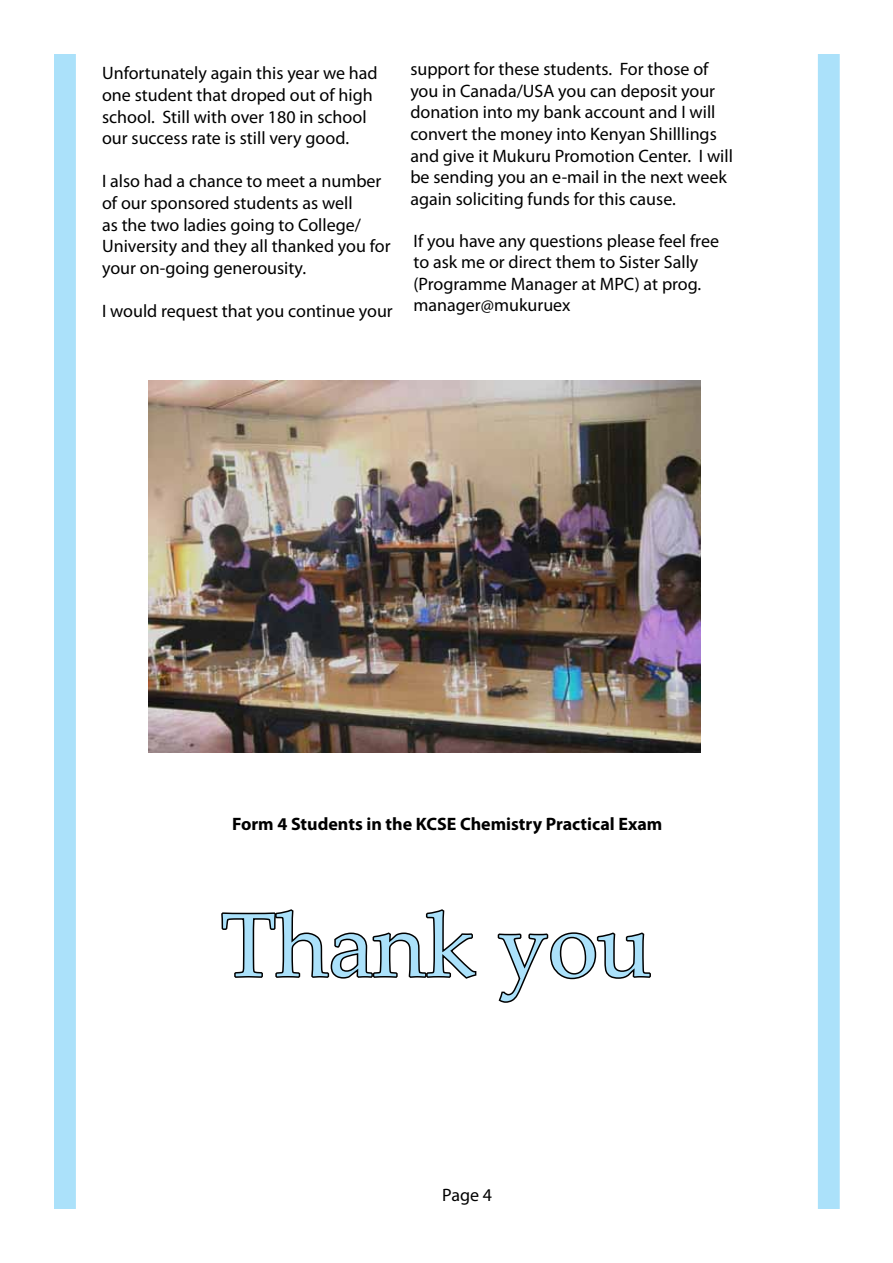
<style>
.page{position:relative;width:893px;height:1263px;background:#fff}
.page>*{position:absolute;margin:0;border:0;box-sizing:border-box;transform-origin:0 0}
.t1{font:90px "Palatino Linotype";color:#abe1fa}
.t2{font:18px/21.6px "Myriad Pro";color:#000}
.t3{font:700 18px "Myriad Pro";color:#000}
</style>
<div class="page">
<div style="left:54px;top:54px;width:22px;height:1155px;background:#abe1fa"></div>
<div style="left:818px;top:54px;width:22px;height:1155px;background:#abe1fa;border:2px solid #abe1fa"></div>
<svg style="left:221px;top:909px;width:256px;height:70px"></svg>
<svg style="left:497px;top:932px;width:154px;height:71px"></svg>
<img style="left:149px;top:381px;width:551px;height:372px">
<p class="t2" style="left:102px;top:62px;width:277px">Unfortunately again this year we had one student that droped out of high school. Still with over 180 in school our success rate is still very good.</p>
<p class="t2" style="left:102px;top:170px;width:290px">I also had a chance to meet a number of our sponsored students as well<br>as the two ladies going to College/ University and they all thanked you for your on-going generousity.</p>
<p class="t2" style="left:102px;top:300px;width:292px">I would request that you continue your</p>
<p class="t2" style="left:410px;top:58px;width:324px">support for these students. For those of you in Canada/USA you can deposit your donation into my bank account and I will convert the money into Kenyan Shilllings and give it Mukuru Promotion Center. I will be sending you an e-mail in the next week again soliciting funds for this cause.</p>
<p class="t2" style="left:414px;top:230px;width:307px">If you have any questions please feel free to ask me or direct them to Sister Sally (Programme Manager at MPC) at prog. manager@mukuruex</p>
<p class="t3" style="left:232px;top:812px;width:432px">Form 4 Students in the KCSE Chemistry Practical Exam</p>
<h1 class="t1" style="left:221px;top:881px;width:432px">Thank you</h1>
<p class="t2" style="left:442px;top:1184px;width:51px">Page 4</p>
</div>
